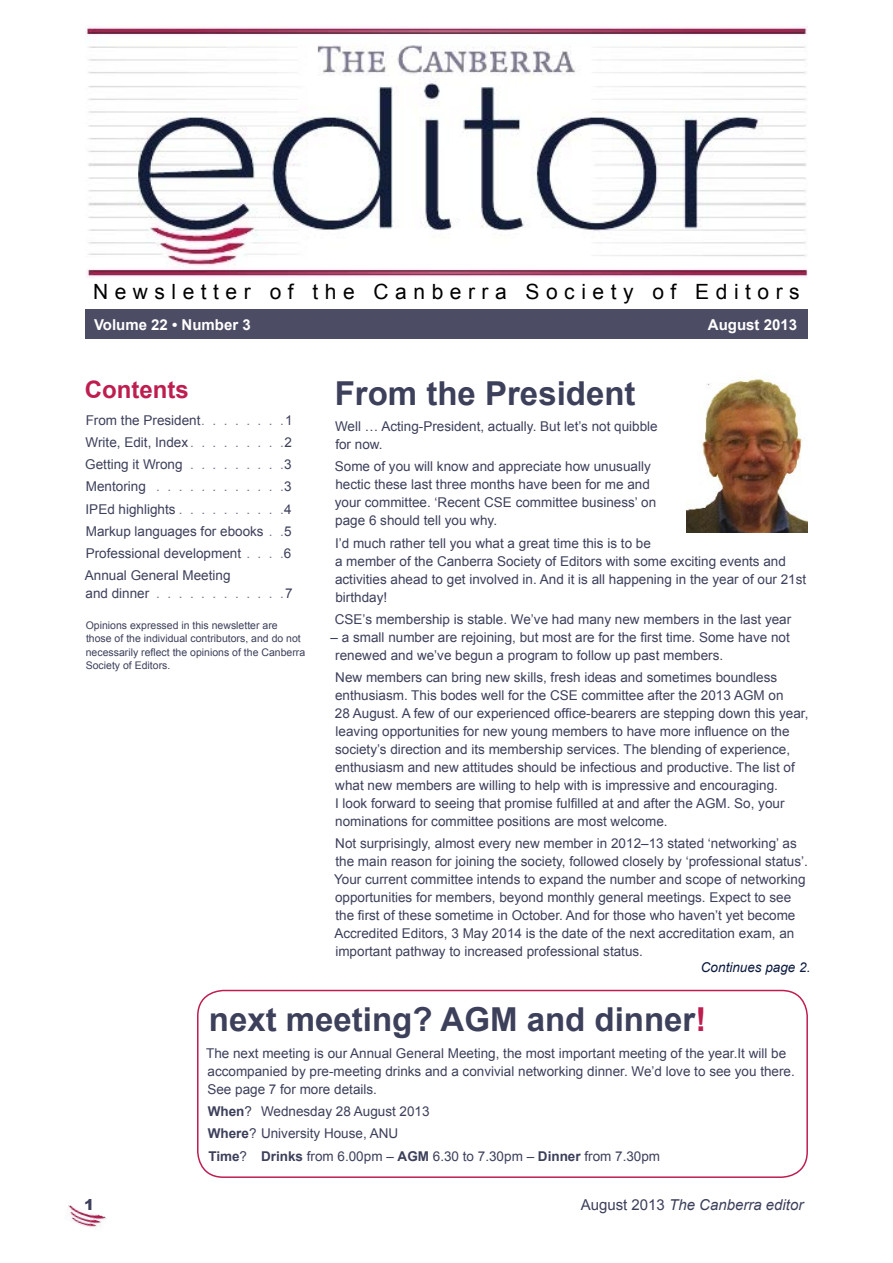
<style>
.page{position:relative;width:893px;height:1263px;background:#fff}
.page>*{position:absolute;margin:0;border:0;box-sizing:border-box;transform-origin:0 0}
.t1{font:700 33px "Arial";color:#3d405b}
.t2{font:700 24px "Arial";color:#be1e4f}
.t3{font:21px "Arial";letter-spacing:.31em;color:#000}
.Smaller_Article_Titl{font:italic 15px "Arial";color:#3d405b}
.t4{font:700 15px "Arial";color:#fff}
.Smaller_Article_Titl-2{font:900 15px "Arial";color:#3d405b}
.TOC_body_text{font:13.5px/18px "Arial";color:#3d405b}
.to_be_cont{font:italic 13.5px "Arial";color:#0b1a3e}
.TOC_body_text-2{font:10.5px/13.5px "Arial";color:#3d405b}
.s1{color:#797589}
.s2{color:#be1e4f}
.s3{font-weight:700}
.s4{font-style:normal}
</style>
<div class="page">
<img style="left:68px;top:1205px;width:39px;height:22px">
<div style="left:85px;top:309px;width:723px;height:30px;background:#4c4c65"></div>
<img style="left:85px;top:26px;width:723px;height:253px">
<div style="left:197px;top:990px;width:611px;height:188px;border:2px solid #be1e4f;border-radius:26px"></div>
<img style="left:687px;top:378px;width:121px;height:154px">
<h3 class="t3" style="left:93px;top:278px;width:708px">Newsletter of the Canberra Society of Editors</h3>
<h3 class="t4" style="left:94px;top:314px;width:158px">Volume 22 • Number 3</h3>
<h3 class="t4" style="left:708px;top:314px;width:91px">August 2013</h3>
<h2 class="t2" style="left:85px;top:374px;width:105px">Contents</h2>
<p class="TOC_body_text" style="left:86px;top:411px;width:208px">From the President <span class="s1">. . . . . . .</span> 1</p>
<p class="TOC_body_text" style="left:86px;top:433px;width:208px">Write, Edit, Index <span class="s1">. . . . . . . .</span> 2</p>
<p class="TOC_body_text" style="left:85px;top:455px;width:102px">Getting it Wrong <span class="s1">.........</span></p>
<p class="TOC_body_text" style="left:284px;top:455px;width:9px">3</p>
<p class="TOC_body_text" style="left:284px;top:478px;width:9px">3</p>
<p class="TOC_body_text" style="left:86px;top:500px;width:208px">IPEd highlights <span class="s1">. . . . . . . . .</span> 4</p>
<p class="TOC_body_text" style="left:86px;top:522px;width:183px">Markup languages for ebooks <span class="s1">..</span></p>
<p class="TOC_body_text" style="left:284px;top:522px;width:9px">5</p>
<p class="TOC_body_text" style="left:86px;top:544px;width:160px">Professional development <span class="s1">....</span></p>
<p class="TOC_body_text" style="left:284px;top:544px;width:9px">6</p>
<p class="TOC_body_text" style="left:85px;top:567px;width:147px">Annual General Meeting</p>
<p class="TOC_body_text" style="left:285px;top:585px;width:9px">7</p>
<p class="TOC_body_text-2" style="left:86px;top:618px;width:221px">Opinions expressed in this newsletter are those of the individual contributors, and do not necessarily reflect the opinions of the Canberra Society of Editors.</p>
<h1 class="t1" style="left:335px;top:371px;width:302px">From the President</h1>
<p class="TOC_body_text" style="left:335px;top:417px;width:324px">Well … Acting-President, actually. But let’s not quibble for now.</p>
<p class="TOC_body_text" style="left:335px;top:458px;width:323px">Some of you will know and appreciate how unusually hectic these last three months have been for me and your committee. ‘Recent CSE committee business’ on page 6 should tell you why.</p>
<p class="TOC_body_text" style="left:335px;top:534px;width:473px">I’d much rather tell you what a great time this is to be<br>a member of the Canberra Society of Editors with some exciting events and activities ahead to get involved in. And it is all happening in the year of our 21st birthday!</p>
<p class="TOC_body_text" style="left:335px;top:610px;width:458px">CSE’s membership is stable. We’ve had many new members in the last year</p>
<p class="TOC_body_text" style="left:335px;top:628px;width:456px;text-indent:-5px">– a small number are rejoining, but most are for the first time. Some have not renewed and we’ve begun a program to follow up past members.</p>
<p class="TOC_body_text" style="left:335px;top:668px;width:475px">New members can bring new skills, fresh ideas and sometimes boundless enthusiasm. This bodes well for the CSE committee after the 2013 AGM on<br>28 August. A few of our experienced office-bearers are stepping down this year, leaving opportunities for new young members to have more influence on the society’s direction and its membership services. The blending of experience, enthusiasm and new attitudes should be infectious and productive. The list of what new members are willing to help with is impressive and encouraging.<br>I look forward to seeing that promise fulfilled at and after the AGM. So, your nominations for committee positions are most welcome.</p>
<p class="TOC_body_text" style="left:334px;top:835px;width:475px">Not surprisingly, almost every new member in 2012–13 stated ‘networking’ as the main reason for joining the society, followed closely by ‘professional status’.<br>Your current committee intends to expand the number and scope of networking opportunities for members, beyond monthly general meetings. Expect to see the first of these sometime in October. And for those who haven’t yet become Accredited Editors, 3 May 2014 is the date of the next accreditation exam, an important pathway to increased professional status.</p>
<p class="to_be_cont" style="left:701px;top:958px;width:111px">Continues page 2.</p>
<h1 class="t1" style="left:209px;top:998px;width:499px">next meeting? AGM and dinner<span class="s2">!</span></h1>
<p class="TOC_body_text" style="left:206px;top:1044px;width:590px">The next meeting is our Annual General Meeting, the most important meeting of the year.It will be accompanied by pre-meeting drinks and a convivial networking dinner. We’d love to see you there.<br>See page 7 for more details.</p>
<p class="TOC_body_text" style="left:208px;top:1102px;width:223px"><span class="s3">When</span>? Wednesday 28 August 2013</p>
<p class="TOC_body_text" style="left:208px;top:1125px;width:192px"><span class="s3">Where</span>? University House, ANU</p>
<p class="TOC_body_text" style="left:208px;top:1147px;width:453px"><span class="s3">Time</span>? <span class="s3">Drinks</span> from 6.00pm – <span class="s3">AGM</span> 6.30 to 7.30pm – <span class="s3">Dinner</span> from 7.30pm</p>
<p class="Smaller_Article_Titl-2" style="left:84px;top:1194px;width:12px">1</p>
<p class="Smaller_Article_Titl" style="left:581px;top:1195px;width:224px"><span class="s4">August 2013</span> The Canberra editor</p>
</div>
